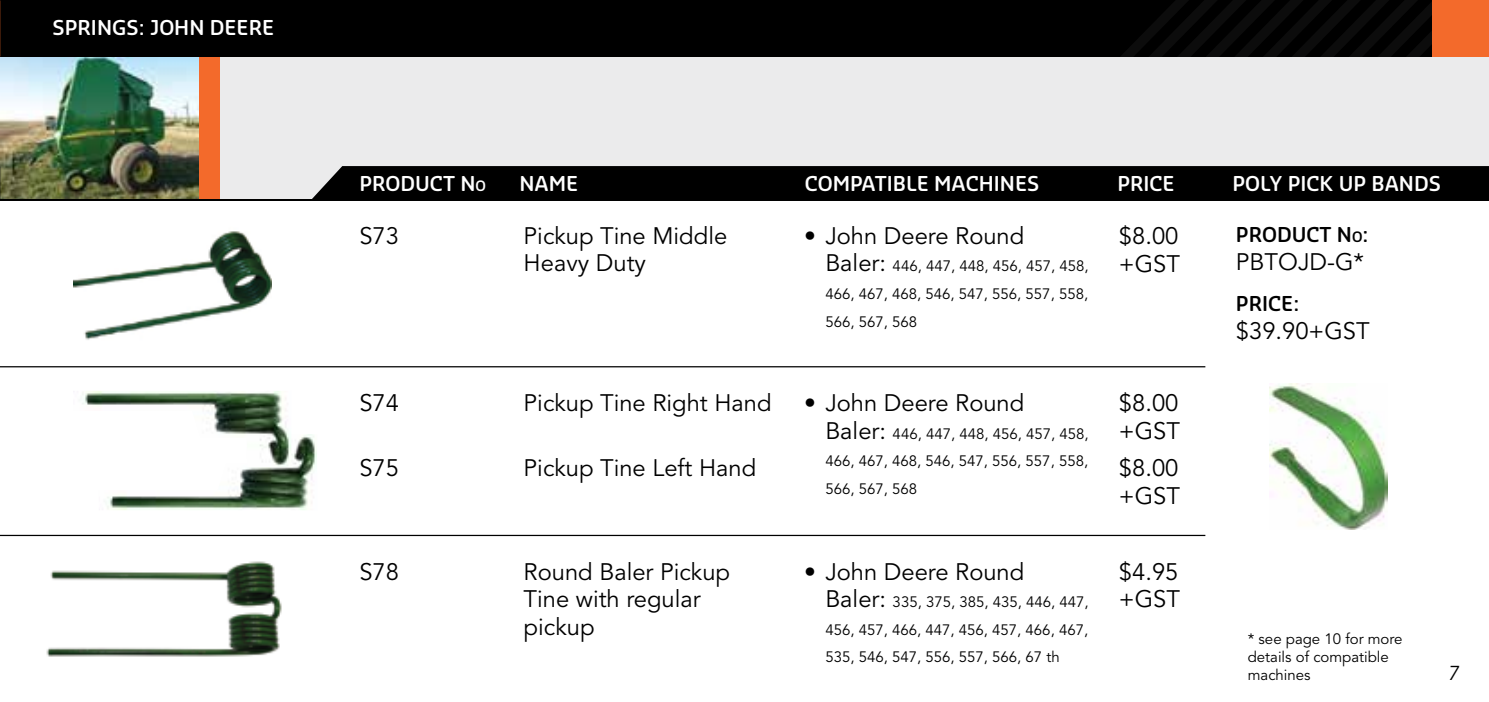
<style>
.page{position:relative;width:1489px;height:702px;background:#fff}
.page>*{position:absolute;margin:0;border:0;box-sizing:border-box;transform-origin:0 0}
.t1{font:23.75px/27.5px "Avenir";color:#000}
.t2{font:600 20px "Sansa Soft Pro";color:#fff}
.t3{font:600 20px "Sansa Soft Pro";color:#fff}
.t4{font:600 20px "Sansa Soft Pro";color:#000}
.t5{font:italic 20px "Avenir";color:#000}
.t6{font:15px/27.5px "Avenir";color:#000;text-align:justify}
.s1{font-size:14px}
.s2{font-size:23.75px}
</style>
<div class="page">
<img style="left:46px;top:561px;width:236px;height:96px">
<div style="left:220px;top:56px;width:1268px;height:143px;background:#ebebec"></div>
<div style="left:198px;top:57px;width:22px;height:142px;background:#f36a2b"></div>
<img style="left:0;top:57px;width:198px;height:142px">
<div style="left:0;top:0;width:1488px;height:57px;background:#000"></div>
<hr style="left:0;top:199px;width:1488px;height:2px;background:#000">
<hr style="left:0;top:366px;width:1205px;height:1px;background:#000">
<hr style="left:0;top:535px;width:1205px;height:1px;background:#000">
<div style="left:312px;top:166px;width:1176px;height:33px;background:#000"></div>
<img style="left:1269px;top:383px;width:117px;height:147px">
<img style="left:73px;top:231px;width:198px;height:109px">
<svg style="left:0;top:0;width:1px;height:58px"></svg>
<svg style="left:1121px;top:0;width:310px;height:57px"></svg>
<div style="left:1431px;top:0;width:57px;height:57px;background:#f36a2b"></div>
<img style="left:107px;top:434px;width:210px;height:76px">
<img style="left:82px;top:391px;width:209px;height:76px">
<h2 class="t3" style="left:53px;top:14px;width:223px">SPRINGS: JOHN DEERE</h2>
<h2 class="t2" style="left:359px;top:170px;width:127px">PRODUCT N<span class="s1">o</span></h2>
<h2 class="t2" style="left:519px;top:170px;width:60px">NAME</h2>
<h2 class="t2" style="left:804px;top:170px;width:236px">COMPATIBLE MACHINES</h2>
<h2 class="t2" style="left:1117px;top:170px;width:59px">PRICE</h2>
<h2 class="t2" style="left:1232px;top:170px;width:210px">POLY PICK UP BANDS</h2>
<h2 class="t2" style="left:1240px;top:172px;width:210px">POLY PICK UP BANDS</h2>
<h2 class="t4" style="left:1235px;top:221px;width:134px">PRODUCT N<span class="s1">o</span>:</h2>
<h1 class="t1" style="left:1235px;top:248px;width:130px">PBTOJD-G*</h1>
<h2 class="t4" style="left:1235px;top:291px;width:65px">PRICE:</h2>
<h1 class="t1" style="left:1235px;top:317px;width:135px">$39.90+GST</h1>
<h1 class="t1" style="left:1118px;top:223px;width:63px">$8.00 +GST</h1>
<h1 class="t1" style="left:523px;top:223px;width:205px">Pickup Tine Middle<br>Heavy Duty</h1>
<h1 class="t1" style="left:804px;top:223px;width:222px">• John Deere Round</h1>
<p class="t6" style="left:825px;top:253px;width:265px"><span class="s2">Baler:</span> 446, 447, 448, 456, 457, 458, 466, 467, 468, 546, 547, 556, 557, 558, 566, 567, 568</p>
<h1 class="t1" style="left:359px;top:223px;width:41px">S73</h1>
<h1 class="t1" style="left:359px;top:390px;width:41px">S74</h1>
<h1 class="t1" style="left:359px;top:455px;width:41px">S75</h1>
<h1 class="t1" style="left:359px;top:558px;width:41px">S78</h1>
<h1 class="t1" style="left:523px;top:390px;width:249px">Pickup Tine Right Hand</h1>
<h1 class="t1" style="left:523px;top:455px;width:234px">Pickup Tine Left Hand</h1>
<h1 class="t1" style="left:523px;top:558px;width:208px">Round Baler Pickup<br>Tine with regular pickup</h1>
<h1 class="t1" style="left:804px;top:390px;width:222px">• John Deere Round</h1>
<p class="t6" style="left:825px;top:420px;width:265px"><span class="s2">Baler:</span> 446, 447, 448, 456, 457, 458, 466, 467, 468, 546, 547, 556, 557, 558, 566, 567, 568</p>
<h1 class="t1" style="left:804px;top:558px;width:222px">• John Deere Round</h1>
<p class="t6" style="left:825px;top:588px;width:265px"><span class="s2">Baler:</span> 335, 375, 385, 435, 446, 447, 456, 457, 466, 447, 456, 457, 466, 467, 535, 546, 547, 556, 557, 566, 67 th</p>
<h1 class="t1" style="left:1118px;top:390px;width:63px">$8.00 +GST</h1>
<h1 class="t1" style="left:1118px;top:455px;width:63px">$8.00 +GST</h1>
<h1 class="t1" style="left:1118px;top:558px;width:63px">$4.95 +GST</h1>
<p class="t6" style="left:1247px;top:630px;width:156px;line-height:18px;text-align:left">* see page 10 for more details of compatible machines</p>
<h2 class="t5" style="left:1447px;top:662px;width:13px">7</h2>
</div>
